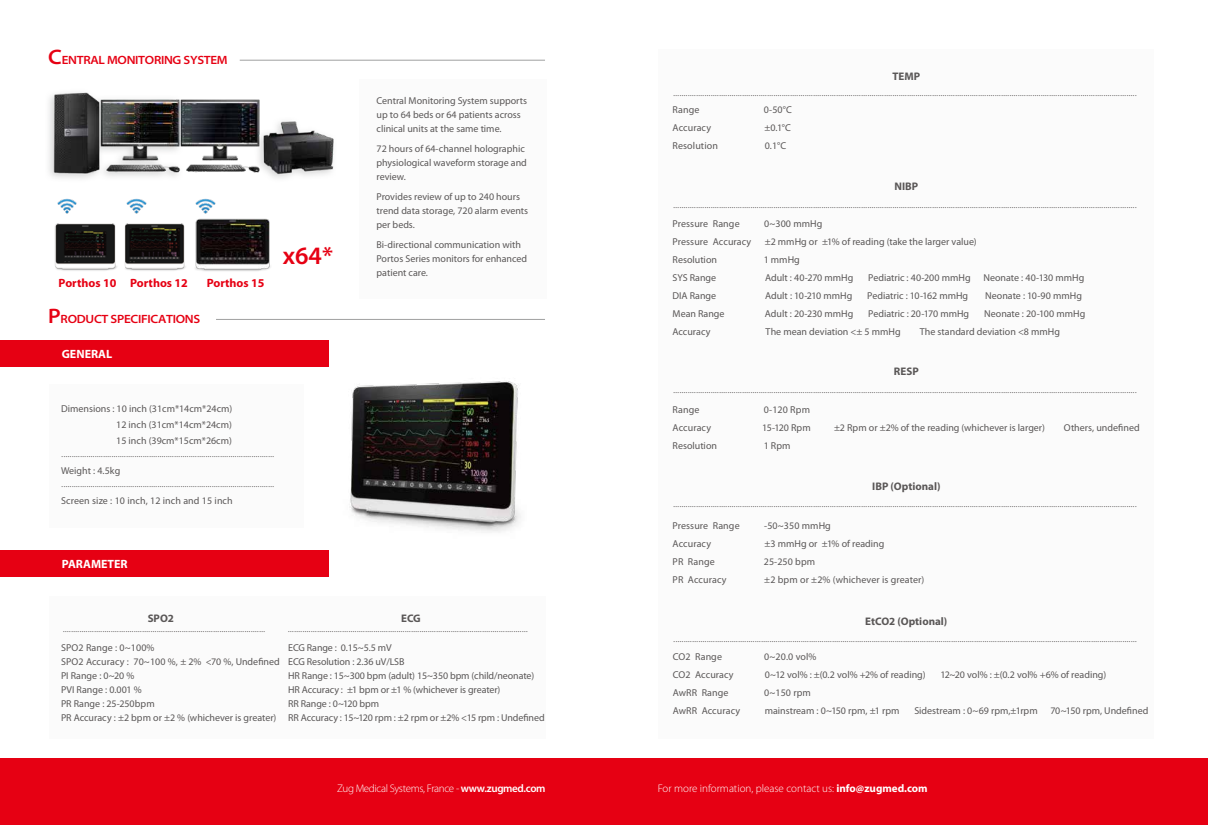
<style>
.page{position:relative;width:1208px;height:825px;background:#fff}
.page>*{position:absolute;margin:0;border:0;box-sizing:border-box;transform-origin:0 0}
.t1{font:600 25.1px "Myriad Pro";color:#e60013}
.t2{font:300 12px "Myriad Pro";color:#5a5757}
.t3{font:600 semi-expanded 12px "Myriad Pro";letter-spacing:-.025em;color:#e60013}
.t4{font:700 12px "Myriad Pro";color:#e60013}
.t5{font:700 12px "Myriad Pro";color:#fff}
.t6{font:300 11px "Myriad Pro";color:#fff}
.t7{font:700 11px "Myriad Pro";color:#5a5757}
.t8{font:300 11px "Myriad Pro";letter-spacing:-.035em;color:#fff}
.t9{font:10px/14px "Myriad Pro";color:#5a5757}
.s1{font-size:21px}
.s2{font-weight:600}
.s3{font-weight:700}
</style>
<div class="page">
<div style="left:603px;top:758px;width:605px;height:67px;background:#e60013"></div>
<div style="left:1px;top:758px;width:605px;height:67px;background:#e60013"></div>
<div style="left:359px;top:79px;width:187px;height:220px;background:#f8f8f8"></div>
<div style="left:49px;top:384px;width:254px;height:143px;background:#f8f8f8"></div>
<hr style="left:240px;top:60px;width:305px;height:1px;background:#9fa0a0">
<div style="left:49px;top:597px;width:496px;height:142px;background:#f8f8f8"></div>
<img style="left:49px;top:59px;width:312px;height:120px">
<img style="left:57px;top:198px;width:20px;height:6px">
<img style="left:126px;top:198px;width:21px;height:6px">
<img style="left:195px;top:198px;width:21px;height:8px">
<div style="left:0;top:340px;width:328px;height:26px;background:#e60013"></div>
<div style="left:0;top:551px;width:328px;height:26px;background:#e60013"></div>
<div style="left:659px;top:49px;width:494px;height:690px;background:#f8f8f8"></div>
<hr style="left:216px;top:319px;width:329px;height:1px;background:#9fa0a0">
<img style="left:302px;top:354px;width:219px;height:178px">
<img style="left:195px;top:206px;width:75px;height:65px">
<img style="left:54px;top:204px;width:63px;height:67px">
<img style="left:124px;top:204px;width:62px;height:67px">
<p class="t3" style="left:48px;top:53px;width:181px"><span class="s1">C</span>ENTRAL MONITORING SYSTEM</p>
<p class="t4" style="left:59px;top:275px;width:131px">Porthos 10 Porthos 12</p>
<p class="t4" style="left:207px;top:275px;width:59px">Porthos 15</p>
<p class="t3" style="left:48px;top:313px;width:154px"><span class="s1">P</span>RODUCT SPECIFICATIONS</p>
<p class="t5" style="left:62px;top:346px;width:52px">GENERAL</p>
<h1 class="t1" style="left:283px;top:241px;width:52px">x64*</h1>
<p class="t9" style="left:116px;top:401px;width:118px;line-height:16px;text-align:justify;text-indent:-55px">Dimensions : 10 inch (31cm*14cm*24cm)<br>12 inch (31cm*14cm*24cm)<br>15 inch (39cm*15cm*26cm)</p>
<p class="t9" style="left:61px;top:464px;width:61px">Weight : 4.5kg</p>
<p class="t9" style="left:61px;top:494px;width:173px">Screen size : 10 inch, 12 inch and 15 inch</p>
<p class="t2" style="left:61px;top:446px;width:214px">......................................................................................................</p>
<p class="t2" style="left:61px;top:476px;width:214px">......................................................................................................</p>
<p class="t9" style="left:376px;top:94px;width:152px">Central Monitoring System supports up to 64 beds or 64 patients across clinical units at the same time.</p>
<p class="t9" style="left:376px;top:142px;width:152px">72 hours of 64-channel holographic physiological waveform storage and review.</p>
<p class="t9" style="left:376px;top:190px;width:153px">Provides review of up to 240 hours trend data storage, 720 alarm events per beds.</p>
<p class="t9" style="left:376px;top:238px;width:152px">Bi-directional communication with<br>Portos Series monitors for enhanced patient care.</p>
<p class="t5" style="left:62px;top:556px;width:67px">PARAMETER</p>
<p class="t7" style="left:148px;top:611px;width:28px">SPO2</p>
<p class="t2" style="left:63px;top:622px;width:204px">.................................................................................................</p>
<p class="t7" style="left:401px;top:611px;width:21px">ECG</p>
<p class="t2" style="left:288px;top:622px;width:242px">...................................................................................................................</p>
<p class="t9" style="left:61px;top:640px;width:220px">SPO2 Range : 0~100%<br>SPO2 Accuracy : 70~100 %, ± 2% &lt;70 %, Undefined<br>PI Range : 0~20 %<br>PVI Range : 0.001 %<br>PR Range : 25-250bpm<br>PR Accuracy : ±2 bpm or ±2 % (whichever is greater)</p>
<p class="t9" style="left:288px;top:640px;width:258px">ECG Range : 0.15~5.5 mV<br>ECG Resolution : 2.36 uV/LSB<br>HR Range : 15~300 bpm (adult) 15~350 bpm (child/neonate)<br>HR Accuracy : ±1 bpm or ±1 % (whichever is greater)<br>RR Range : 0~120 bpm<br>RR Accuracy : 15~120 rpm : ±2 rpm or ±2% &lt;15 rpm : Undefined</p>
<p class="t7" style="left:892px;top:69px;width:29px">TEMP</p>
<p class="t2" style="left:673px;top:85px;width:465px">..............................................................................................................................................................................................................................</p>
<p class="t9" style="left:672px;top:103px;width:28px">Range</p>
<p class="t9" style="left:764px;top:103px;width:29px">0-50°C</p>
<p class="t9" style="left:672px;top:121px;width:40px">Accuracy</p>
<p class="t9" style="left:764px;top:121px;width:28px">±0.1°C</p>
<p class="t9" style="left:672px;top:139px;width:47px">Resolution</p>
<p class="t9" style="left:764px;top:139px;width:23px">0.1°C</p>
<p class="t7" style="left:894px;top:179px;width:25px">NIBP</p>
<p class="t2" style="left:673px;top:197px;width:465px">..............................................................................................................................................................................................................................</p>
<p class="t9" style="left:672px;top:217px;width:69px">Pressure Range</p>
<p class="t9" style="left:764px;top:217px;width:60px">0~300 mmHg</p>
<p class="t9" style="left:672px;top:235px;width:80px">Pressure Accuracy</p>
<p class="t9" style="left:764px;top:235px;width:213px">±2 mmHg or ±1% of reading (take the larger value)</p>
<p class="t9" style="left:672px;top:253px;width:46px">Resolution</p>
<p class="t9" style="left:763px;top:253px;width:38px">1 mmHg</p>
<p class="t9" style="left:672px;top:271px;width:45px">SYS Range</p>
<p class="t9" style="left:765px;top:271px;width:90px">Adult : 40-270 mmHg</p>
<p class="t9" style="left:868px;top:271px;width:104px">Pediatric : 40-200 mmHg</p>
<p class="t9" style="left:983px;top:271px;width:102px">Neonate : 40-130 mmHg</p>
<p class="t9" style="left:672px;top:289px;width:45px">DIA Range</p>
<p class="t9" style="left:765px;top:289px;width:89px">Adult : 10-210 mmHg</p>
<p class="t9" style="left:867px;top:289px;width:102px">Pediatric : 10-162 mmHg</p>
<p class="t9" style="left:985px;top:289px;width:98px">Neonate : 10-90 mmHg</p>
<p class="t9" style="left:672px;top:307px;width:53px">Mean Range</p>
<p class="t9" style="left:765px;top:307px;width:90px">Adult : 20-230 mmHg</p>
<p class="t9" style="left:868px;top:307px;width:102px">Pediatric : 20-170 mmHg</p>
<p class="t9" style="left:984px;top:307px;width:103px">Neonate : 20-100 mmHg</p>
<p class="t9" style="left:672px;top:325px;width:39px">Accuracy</p>
<p class="t9" style="left:765px;top:325px;width:137px">The mean deviation &lt;± 5 mmHg</p>
<p class="t9" style="left:919px;top:325px;width:142px">The standard deviation &lt;8 mmHg</p>
<p class="t7" style="left:894px;top:364px;width:26px">RESP</p>
<p class="t2" style="left:673px;top:383px;width:465px">..............................................................................................................................................................................................................................</p>
<p class="t9" style="left:672px;top:402px;width:28px">Range</p>
<p class="t9" style="left:764px;top:402px;width:48px">0-120 Rpm</p>
<p class="t9" style="left:672px;top:420px;width:40px">Accuracy</p>
<p class="t9" style="left:762px;top:420px;width:50px">15-120 Rpm</p>
<p class="t9" style="left:834px;top:420px;width:212px">±2 Rpm or ±2% of the reading (whichever is larger)</p>
<p class="t9" style="left:1064px;top:420px;width:77px">Others, undefined</p>
<p class="t9" style="left:672px;top:438px;width:46px">Resolution</p>
<p class="t9" style="left:763px;top:438px;width:28px">1 Rpm</p>
<p class="t7" style="left:872px;top:479px;width:70px">IBP (Optional)</p>
<p class="t2" style="left:673px;top:496px;width:465px">..............................................................................................................................................................................................................................</p>
<p class="t9" style="left:672px;top:519px;width:69px">Pressure Range</p>
<p class="t9" style="left:764px;top:519px;width:68px">-50~350 mmHg</p>
<p class="t9" style="left:672px;top:537px;width:40px">Accuracy</p>
<p class="t9" style="left:764px;top:537px;width:121px">±3 mmHg or ±1% of reading</p>
<p class="t9" style="left:672px;top:555px;width:44px">PR Range</p>
<p class="t9" style="left:764px;top:555px;width:53px">25-250 bpm</p>
<p class="t9" style="left:672px;top:573px;width:55px">PR Accuracy</p>
<p class="t9" style="left:764px;top:573px;width:162px">±2 bpm or ±2% (whichever is greater)</p>
<p class="t7" style="left:865px;top:614px;width:84px">EtCO2 (Optional)</p>
<p class="t2" style="left:673px;top:631px;width:465px">..............................................................................................................................................................................................................................</p>
<p class="t9" style="left:673px;top:650px;width:51px">CO2 Range</p>
<p class="t9" style="left:764px;top:650px;width:54px">0~20.0 vol%</p>
<p class="t9" style="left:673px;top:668px;width:62px">CO2 Accuracy</p>
<p class="t9" style="left:765px;top:668px;width:162px">0~12 vol% : ±(0.2 vol% +2% of reading)</p>
<p class="t9" style="left:940px;top:668px;width:167px">12~20 vol% : ±(0.2 vol% +6% of reading)</p>
<p class="t9" style="left:673px;top:686px;width:57px">AwRR Range</p>
<p class="t9" style="left:764px;top:686px;width:48px">0~150 rpm</p>
<p class="t9" style="left:673px;top:704px;width:69px">AwRR Accuracy</p>
<p class="t9" style="left:764px;top:704px;width:136px">mainstream : 0~150 rpm, ±1 rpm</p>
<p class="t9" style="left:914px;top:704px;width:125px">Sidestream : 0~69 rpm,±1rpm</p>
<p class="t9" style="left:1050px;top:704px;width:100px">70~150 rpm, Undefined</p>
<p class="t8" style="left:337px;top:783px;width:210px">Zug Medical Systems, France - <span class="s2">www.zugmed.com</span></p>
<p class="t6" style="left:658px;top:783px;width:271px">For more information, please contact us: <span class="s3">info@zugmed.com</span></p>
</div>
